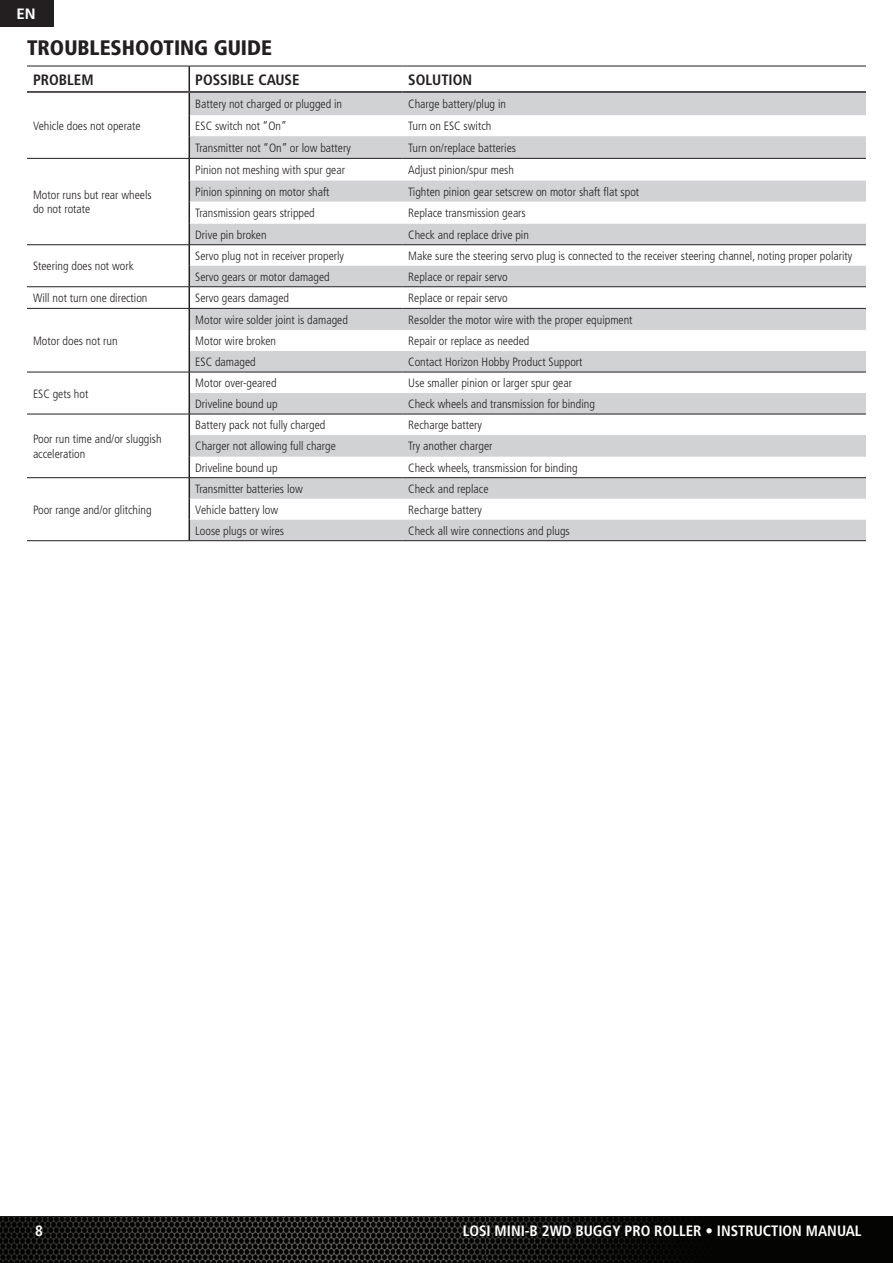
<style>
.page{position:relative;width:893px;height:1263px;background:#fff}
.page>*{position:absolute;margin:0;border:0;box-sizing:border-box;transform-origin:0 0}
.t1{font:900 condensed 21px "Frutiger LT Std";color:#231f20}
.t2{font:700 condensed 15px "Frutiger LT Std";color:#fff}
.subheader{font:700 condensed 15px "Frutiger LT Std";color:#231f20}
.t3{font:700 15px "Frutiger LT Std";color:#fff}
.Body{font:300 condensed 12px/14.4px "Frutiger LT Std";color:#231f20}
</style>
<div class="page">
<hr style="left:27px;top:66px;width:162px;height:1px;background:#231f20">
<hr style="left:27px;top:91px;width:162px;height:2px;background:#231f20">
<svg style="left:189px;top:66px;width:677px;height:474px"></svg>
<hr style="left:189px;top:158px;width:213px;height:1px;background:#231f20">
<hr style="left:402px;top:158px;width:464px;height:1px;background:#231f20">
<hr style="left:27px;top:158px;width:162px;height:1px;background:#231f20">
<hr style="left:27px;top:244px;width:162px;height:1px;background:#231f20">
<hr style="left:27px;top:286px;width:162px;height:1px;background:#231f20">
<hr style="left:27px;top:308px;width:162px;height:1px;background:#231f20">
<hr style="left:27px;top:372px;width:162px;height:1px;background:#231f20">
<hr style="left:27px;top:414px;width:162px;height:1px;background:#231f20">
<hr style="left:27px;top:477px;width:162px;height:1px;background:#231f20">
<hr style="left:27px;top:540px;width:162px;height:1px;background:#231f20">
<hr style="left:189px;top:244px;width:213px;height:1px;background:#231f20">
<hr style="left:402px;top:244px;width:464px;height:1px;background:#231f20">
<hr style="left:189px;top:286px;width:213px;height:1px;background:#231f20">
<hr style="left:402px;top:286px;width:464px;height:1px;background:#231f20">
<hr style="left:189px;top:308px;width:213px;height:1px;background:#231f20">
<hr style="left:402px;top:308px;width:464px;height:1px;background:#231f20">
<hr style="left:189px;top:372px;width:213px;height:1px;background:#231f20">
<hr style="left:402px;top:372px;width:464px;height:1px;background:#231f20">
<hr style="left:189px;top:414px;width:213px;height:1px;background:#231f20">
<hr style="left:402px;top:414px;width:464px;height:1px;background:#231f20">
<hr style="left:189px;top:477px;width:213px;height:1px;background:#231f20">
<hr style="left:402px;top:477px;width:464px;height:1px;background:#231f20">
<hr style="left:189px;top:540px;width:213px;height:1px;background:#231f20">
<hr style="left:402px;top:540px;width:464px;height:1px;background:#231f20">
<div style="left:0;top:0;width:54px;height:27px;background:#231f20"></div>
<img style="left:0;top:1216px;width:893px;height:47px">
<p class="t3" style="left:16px;top:5px;width:21px">EN</p>
<p class="t1" style="left:27px;top:35px;width:247px">TROUBLESHOOTING GUIDE</p>
<p class="subheader" style="left:33px;top:71px;width:62px">PROBLEM</p>
<p class="subheader" style="left:195px;top:71px;width:106px">POSSIBLE CAUSE</p>
<p class="subheader" style="left:408px;top:71px;width:65px">SOLUTION</p>
<p class="Body" style="left:33px;top:119px;width:109px">Vehicle does not operate</p>
<p class="Body" style="left:195px;top:97px;width:148px">Battery not charged or plugged in</p>
<p class="Body" style="left:408px;top:97px;width:99px">Charge battery/plug in</p>
<p class="Body" style="left:195px;top:119px;width:93px">ESC switch not “On”</p>
<p class="Body" style="left:408px;top:119px;width:85px">Turn on ESC switch</p>
<p class="Body" style="left:195px;top:141px;width:157px">Transmitter not “On” or low battery</p>
<p class="Body" style="left:408px;top:141px;width:109px">Turn on/replace batteries</p>
<p class="Body" style="left:33px;top:188px;width:120px">Motor runs but rear wheels do not rotate</p>
<p class="Body" style="left:33px;top:259px;width:102px">Steering does not work</p>
<p class="Body" style="left:195px;top:163px;width:151px">Pinion not meshing with spur gear</p>
<p class="Body" style="left:408px;top:163px;width:107px">Adjust pinion/spur mesh</p>
<p class="Body" style="left:195px;top:184px;width:136px">Pinion spinning on motor shaft</p>
<p class="Body" style="left:408px;top:184px;width:232px">Tighten pinion gear setscrew on motor shaft flat spot</p>
<p class="Body" style="left:195px;top:206px;width:121px">Transmission gears stripped</p>
<p class="Body" style="left:408px;top:206px;width:119px">Replace transmission gears</p>
<p class="Body" style="left:195px;top:228px;width:73px">Drive pin broken</p>
<p class="Body" style="left:408px;top:228px;width:122px">Check and replace drive pin</p>
<p class="Body" style="left:195px;top:249px;width:150px">Servo plug not in receiver properly</p>
<p class="Body" style="left:408px;top:249px;width:446px">Make sure the steering servo plug is connected to the receiver steering channel, noting proper polarity</p>
<p class="Body" style="left:195px;top:270px;width:136px">Servo gears or motor damaged</p>
<p class="Body" style="left:408px;top:270px;width:101px">Replace or repair servo</p>
<p class="Body" style="left:33px;top:291px;width:116px">Will not turn one direction</p>
<p class="Body" style="left:195px;top:291px;width:95px">Servo gears damaged</p>
<p class="Body" style="left:408px;top:291px;width:101px">Replace or repair servo</p>
<p class="Body" style="left:33px;top:333px;width:86px">Motor does not run</p>
<p class="Body" style="left:195px;top:312px;width:154px">Motor wire solder joint is damaged</p>
<p class="Body" style="left:408px;top:312px;width:226px">Resolder the motor wire with the proper equipment</p>
<p class="Body" style="left:195px;top:334px;width:82px">Motor wire broken</p>
<p class="Body" style="left:408px;top:334px;width:123px">Repair or replace as needed</p>
<p class="Body" style="left:195px;top:355px;width:62px">ESC damaged</p>
<p class="Body" style="left:408px;top:355px;width:176px">Contact Horizon Hobby Product Support</p>
<p class="Body" style="left:33px;top:386px;width:57px">ESC gets hot</p>
<p class="Body" style="left:33px;top:432px;width:130px">Poor run time and/or sluggish acceleration</p>
<p class="Body" style="left:33px;top:502px;width:120px">Poor range and/or glitching</p>
<p class="Body" style="left:195px;top:376px;width:83px">Motor over-geared</p>
<p class="Body" style="left:408px;top:376px;width:165px">Use smaller pinion or larger spur gear</p>
<p class="Body" style="left:195px;top:397px;width:84px">Driveline bound up</p>
<p class="Body" style="left:408px;top:397px;width:188px">Check wheels and transmission for binding</p>
<p class="Body" style="left:195px;top:418px;width:132px">Battery pack not fully charged</p>
<p class="Body" style="left:408px;top:418px;width:75px">Recharge battery</p>
<p class="Body" style="left:195px;top:439px;width:142px">Charger not allowing full charge</p>
<p class="Body" style="left:408px;top:439px;width:86px">Try another charger</p>
<p class="Body" style="left:195px;top:460px;width:84px">Driveline bound up</p>
<p class="Body" style="left:408px;top:460px;width:171px">Check wheels, transmission for binding</p>
<p class="Body" style="left:195px;top:481px;width:109px">Transmitter batteries low</p>
<p class="Body" style="left:408px;top:481px;width:82px">Check and replace</p>
<p class="Body" style="left:195px;top:502px;width:84px">Vehicle battery low</p>
<p class="Body" style="left:408px;top:502px;width:75px">Recharge battery</p>
<p class="Body" style="left:195px;top:523px;width:90px">Loose plugs or wires</p>
<p class="Body" style="left:408px;top:523px;width:163px">Check all wire connections and plugs</p>
<p class="t2" style="left:35px;top:1222px;width:9px">8</p>
<p class="t2" style="left:463px;top:1222px;width:400px">LOSI MINI-B 2WD BUGGY PRO ROLLER • INSTRUCTION MANUAL</p>
</div>
